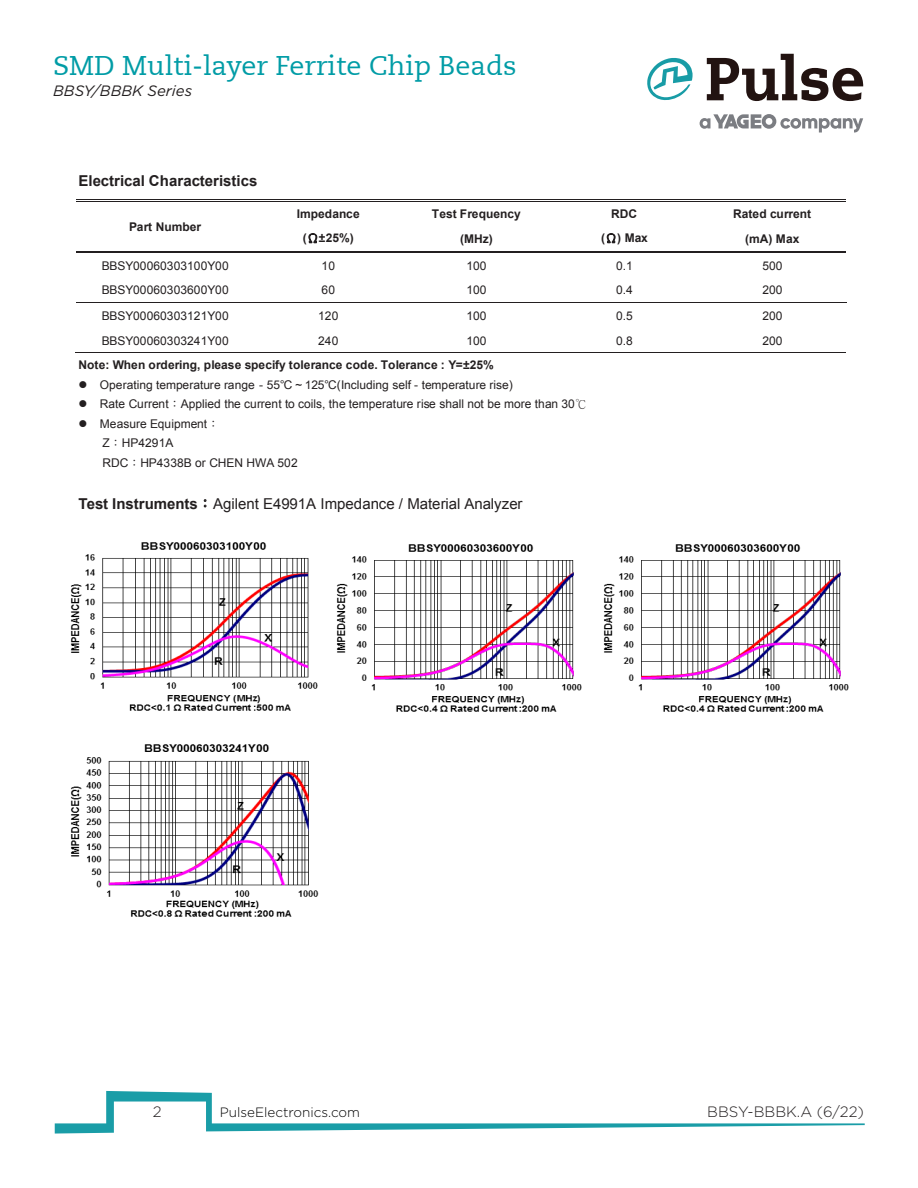
<style>
.page{position:relative;width:918px;height:1188px;background:#fff}
.page>*{position:absolute;margin:0;border:0;box-sizing:border-box;transform-origin:0 0}
.t1{font:27px "Caecilia LT";color:#009ca6}
.t2{font:15px "Arial";letter-spacing:-.005em;color:#231f20}
.t3{font:700 15px "Arial";letter-spacing:-.005em;color:#231f20}
.t4{font:300 15px "Gotham";color:#231f20}
.t5{font:italic 15px "Gotham";color:#231f20}
.t6{font:300 13.5px "Gotham";color:#000}
.t7{font:12px "Arial";letter-spacing:.005em;color:#231f20}
.t8{font:700 12px/24px "Arial";letter-spacing:.005em;color:#231f20;text-align:center}
.t9{font:12px "Arial Unicode MS";letter-spacing:.005em;color:#231f20}
.s1{font-family:"Ming Li U";font-weight:400}
.s2{font-family:"Ming Li U"}
.s3{font-weight:700}
.s4{font-family:"P Ming Li U"}
</style>
<div class="page">
<svg style="left:700px;top:114px;width:163px;height:19px"></svg>
<svg style="left:707px;top:54px;width:156px;height:47px"></svg>
<svg style="left:647px;top:58px;width:46px;height:43px"></svg>
<svg style="left:55px;top:1091px;width:810px;height:43px"></svg>
<hr style="left:76px;top:199px;width:178px;height:1px;background:#231f20">
<hr style="left:76px;top:201px;width:178px;height:1px;background:#231f20">
<hr style="left:256px;top:199px;width:146px;height:1px;background:#231f20">
<hr style="left:256px;top:201px;width:146px;height:1px;background:#231f20">
<hr style="left:404px;top:199px;width:146px;height:1px;background:#231f20">
<hr style="left:404px;top:201px;width:146px;height:1px;background:#231f20">
<hr style="left:553px;top:199px;width:145px;height:1px;background:#231f20">
<hr style="left:553px;top:201px;width:145px;height:1px;background:#231f20">
<hr style="left:701px;top:199px;width:145px;height:1px;background:#231f20">
<hr style="left:701px;top:201px;width:145px;height:1px;background:#231f20">
<hr style="left:76px;top:251px;width:178px;height:1px;background:#231f20">
<hr style="left:76px;top:252px;width:178px;height:1px;background:#231f20">
<hr style="left:256px;top:251px;width:146px;height:1px;background:#231f20">
<hr style="left:256px;top:252px;width:146px;height:1px;background:#231f20">
<hr style="left:404px;top:251px;width:146px;height:1px;background:#231f20">
<hr style="left:404px;top:252px;width:146px;height:1px;background:#231f20">
<hr style="left:553px;top:251px;width:145px;height:1px;background:#231f20">
<hr style="left:553px;top:252px;width:145px;height:1px;background:#231f20">
<hr style="left:701px;top:251px;width:145px;height:1px;background:#231f20">
<hr style="left:701px;top:252px;width:145px;height:1px;background:#231f20">
<hr style="left:76px;top:302px;width:178px;height:1px;background:#231f20">
<hr style="left:255px;top:302px;width:147px;height:1px;background:#231f20">
<hr style="left:403px;top:302px;width:147px;height:1px;background:#231f20">
<hr style="left:551px;top:302px;width:147px;height:1px;background:#231f20">
<hr style="left:699px;top:302px;width:147px;height:1px;background:#231f20">
<hr style="left:75px;top:353px;width:179px;height:1px;background:#231f20">
<hr style="left:254px;top:353px;width:148px;height:1px;background:#231f20">
<hr style="left:402px;top:353px;width:148px;height:1px;background:#231f20">
<hr style="left:550px;top:353px;width:148px;height:1px;background:#231f20">
<hr style="left:698px;top:353px;width:148px;height:1px;background:#231f20">
<img style="left:70px;top:542px;width:248px;height:169px">
<img style="left:336px;top:544px;width:246px;height:168px">
<img style="left:603px;top:544px;width:246px;height:168px">
<img style="left:70px;top:744px;width:248px;height:173px">
<h1 class="t1" style="left:53px;top:50px;width:465px">SMD Multi-layer Ferrite Chip Beads</h1>
<p class="t5" style="left:53px;top:81px;width:140px">BBSY/BBBK Series</p>
<p class="t3" style="left:79px;top:171px;width:180px">Electrical Characteristics</p>
<p class="t8" style="left:129px;top:215px;width:74px">Part Number</p>
<p class="t8" style="left:297px;top:203px;width:64px">Impedance (<span class="s1">Ω</span>±25%)</p>
<p class="t8" style="left:432px;top:202px;width:91px;line-height:24.8px">Test Frequency (MHz)</p>
<p class="t8" style="left:601px;top:203px;width:48px">RDC (<span class="s1">Ω</span>) Max</p>
<p class="t8" style="left:733px;top:202px;width:80px;line-height:24.8px">Rated current (mA) Max</p>
<p class="t7" style="left:102px;top:258px;width:128px">BBSY00060303100Y00</p>
<p class="t7" style="left:322px;top:258px;width:15px">10</p>
<p class="t7" style="left:466px;top:258px;width:22px">100</p>
<p class="t7" style="left:616px;top:258px;width:18px">0.1</p>
<p class="t7" style="left:762px;top:258px;width:22px">500</p>
<p class="t7" style="left:102px;top:282px;width:128px">BBSY00060303600Y00</p>
<p class="t7" style="left:322px;top:282px;width:15px">60</p>
<p class="t7" style="left:466px;top:282px;width:22px">100</p>
<p class="t7" style="left:616px;top:282px;width:18px">0.4</p>
<p class="t7" style="left:762px;top:282px;width:22px">200</p>
<p class="t7" style="left:102px;top:308px;width:128px">BBSY00060303121Y00</p>
<p class="t7" style="left:318px;top:308px;width:22px">120</p>
<p class="t7" style="left:466px;top:308px;width:22px">100</p>
<p class="t7" style="left:616px;top:308px;width:18px">0.5</p>
<p class="t7" style="left:762px;top:308px;width:22px">200</p>
<p class="t7" style="left:102px;top:333px;width:128px">BBSY00060303241Y00</p>
<p class="t7" style="left:318px;top:333px;width:22px">240</p>
<p class="t7" style="left:466px;top:333px;width:22px">100</p>
<p class="t7" style="left:616px;top:333px;width:18px">0.8</p>
<p class="t7" style="left:762px;top:333px;width:22px">200</p>
<p class="t8" style="left:79px;top:353px;width:417px">Note: When ordering, please specify tolerance code. Tolerance : Y=±25%</p>
<p class="t9" style="left:78px;top:376px;width:436px">⚫ Operating temperature range－55℃～125℃(Including self - temperature rise)</p>
<p class="t7" style="left:78px;top:396px;width:511px">⚫ Rate Current<span class="s2">：</span>Applied the current to coils, the temperature rise shall not be more than 30<span class="s2">℃</span></p>
<p class="t7" style="left:78px;top:416px;width:143px">⚫ Measure Equipment<span class="s2">：</span></p>
<p class="t7" style="left:102px;top:435px;width:72px">Z<span class="s2">：</span>HP4291A</p>
<p class="t7" style="left:102px;top:455px;width:197px">RDC<span class="s2">：</span>HP4338B or CHEN HWA 502</p>
<p class="t2" style="left:79px;top:494px;width:446px"><span class="s3">Test Instruments</span><span class="s4">：</span>Agilent E4991A Impedance / Material Analyzer</p>
<p class="t4" style="left:153px;top:1103px;width:10px">2</p>
<p class="t6" style="left:220px;top:1104px;width:142px">PulseElectronics.com</p>
<p class="t4" style="left:707px;top:1103px;width:158px">BBSY-BBBK.A (6/22)</p>
</div>
